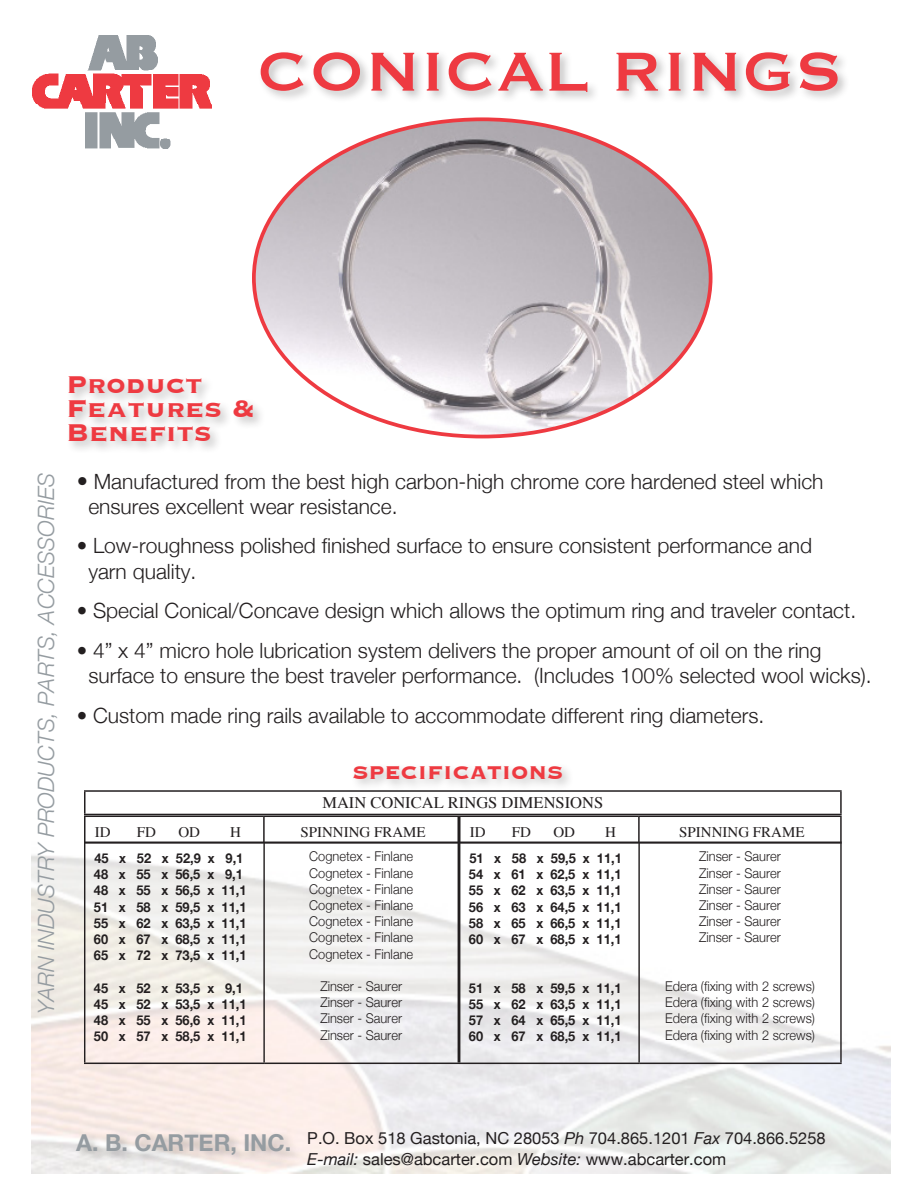
<style>
.page{position:relative;width:918px;height:1188px;background:#fff}
.page>*{position:absolute;margin:0;border:0;box-sizing:border-box;transform-origin:0 0}
.t1{font:72px "Copperplate";color:#ee3a41}
.t2{font:700 31.5px "Copperplate";color:#ee3a41}
.t3{font:700 24px "Copperplate";color:#ee3a41}
.t4{font:700 23.25px "Helvetica Neue";color:#959ca1}
.t5{font:italic 300 22.5px "Helvetica Neue";color:#959ca1}
.t6{font:300 21px "Helvetica Neue";color:#231f20}
.t7{font:16.5px "Helvetica Neue";color:#231f20}
.t8{font:16.5px "Times";color:#231f20}
.t9{font:15px "Times";color:#231f20}
.t10{font:300 13.5px "Helvetica Neue";color:#231f20;scale:.95 1}
.t11{font:700 13.5px "Helvetica Neue";color:#231f20;scale:.95 1}
.s1{font-size:22.5px}
.s2{font-style:italic}
</style>
<div class="page">
<img style="left:32px;top:35px;width:859px;height:1139px">
<div style="left:257px;top:49px;width:593px;height:55px;background:#231f20;opacity:.26"></div>
<img style="left:33px;top:36px;width:179px;height:112px">
<div style="left:65px;top:373px;width:199px;height:81px;background:#231f20;opacity:.26"></div>
<div style="left:73px;top:1130px;width:228px;height:36px;background:#231f20;opacity:.26"></div>
<img style="left:254px;top:119px;width:457px;height:318px">
<hr style="left:84px;top:1063px;width:180px;height:1px;background:#231f20">
<hr style="left:264px;top:1063px;width:195px;height:1px;background:#231f20">
<hr style="left:84px;top:843px;width:1px;height:220px;background:#231f20">
<hr style="left:263px;top:843px;width:2px;height:220px;background:#231f20">
<hr style="left:458px;top:843px;width:1px;height:220px;background:#231f20">
<hr style="left:84px;top:816px;width:180px;height:1px;background:#231f20">
<hr style="left:84px;top:817px;width:2px;height:25px;background:#231f20">
<hr style="left:264px;top:816px;width:195px;height:1px;background:#231f20">
<hr style="left:263px;top:817px;width:2px;height:25px;background:#231f20">
<hr style="left:84px;top:842px;width:180px;height:2px;background:#231f20">
<hr style="left:264px;top:842px;width:195px;height:2px;background:#231f20">
<hr style="left:84px;top:790px;width:758px;height:2px;background:#231f20">
<hr style="left:84px;top:792px;width:2px;height:22px;background:#231f20">
<hr style="left:840px;top:792px;width:2px;height:22px;background:#231f20">
<hr style="left:84px;top:814px;width:758px;height:1px;background:#231f20">
<div style="left:350px;top:762px;width:223px;height:29px;background:#231f20;opacity:.26"></div>
<hr style="left:459px;top:1063px;width:180px;height:1px;background:#231f20">
<hr style="left:639px;top:1063px;width:203px;height:1px;background:#231f20">
<hr style="left:459px;top:843px;width:1px;height:220px;background:#231f20">
<hr style="left:638px;top:843px;width:2px;height:220px;background:#231f20">
<hr style="left:840px;top:843px;width:2px;height:220px;background:#231f20">
<hr style="left:459px;top:816px;width:180px;height:1px;background:#231f20">
<svg style="left:458px;top:817px;width:2px;height:25px"></svg>
<hr style="left:639px;top:816px;width:203px;height:1px;background:#231f20">
<hr style="left:638px;top:817px;width:2px;height:25px;background:#231f20">
<hr style="left:840px;top:817px;width:2px;height:25px;background:#231f20">
<hr style="left:459px;top:842px;width:180px;height:2px;background:#231f20">
<hr style="left:639px;top:842px;width:203px;height:2px;background:#231f20">
<p class="t1" style="left:257px;top:25px;width:587px">CONICAL RINGS</p>
<p class="t2" style="left:66px;top:364px;width:138px">Product</p>
<p class="t2" style="left:66px;top:388px;width:190px">Features &amp;</p>
<p class="t2" style="left:66px;top:412px;width:147px">Benefits</p>
<p class="t5" style="left:33px;top:1014px;width:542px;rotate:-90deg">YARN INDUSTRY PRODUCTS, PARTS, ACCESSORIES</p>
<p class="t6" style="left:77px;top:468px;width:748px"><span class="s1">•</span> Manufactured from the best high carbon-high chrome core hardened steel which</p>
<p class="t6" style="left:88px;top:494px;width:311px">ensures excellent wear resistance.</p>
<p class="t6" style="left:77px;top:533px;width:737px">• Low-roughness polished finished surface to ensure consistent performance and</p>
<p class="t6" style="left:88px;top:558px;width:110px">yarn quality.</p>
<p class="t6" style="left:77px;top:598px;width:781px">• Special Conical/Concave design which allows the optimum ring and traveler contact.</p>
<p class="t6" style="left:77px;top:638px;width:746px">• 4” x 4” micro hole lubrication system delivers the proper amount of oil on the ring</p>
<p class="t6" style="left:88px;top:663px;width:785px">surface to ensure the best traveler performance. (Includes 100% selected wool wicks).</p>
<p class="t6" style="left:77px;top:702px;width:689px">• Custom made ring rails available to accommodate different ring diameters.</p>
<p class="t3" style="left:352px;top:757px;width:212px">SPECIFICATIONS</p>
<p class="t8" style="left:322px;top:794px;width:282px">MAIN CONICAL RINGS DIMENSIONS</p>
<p class="t9" style="left:95px;top:823px;width:17px">ID</p>
<p class="t9" style="left:137px;top:823px;width:21px">FD</p>
<p class="t9" style="left:178px;top:823px;width:23px">OD</p>
<p class="t9" style="left:230px;top:823px;width:12px">H</p>
<p class="t9" style="left:300px;top:823px;width:127px">SPINNING FRAME</p>
<p class="t11" style="left:94px;top:850px;width:158px">45 x 52 x 52,9 x 9,1</p>
<p class="t11" style="left:94px;top:866px;width:158px">48 x 55 x 56,5 x 9,1</p>
<p class="t11" style="left:94px;top:882px;width:162px">48 x 55 x 56,5 x 11,1</p>
<p class="t11" style="left:94px;top:898px;width:162px">51 x 58 x 59,5 x 11,1</p>
<p class="t11" style="left:94px;top:915px;width:162px">55 x 62 x 63,5 x 11,1</p>
<p class="t11" style="left:94px;top:931px;width:162px">60 x 67 x 68,5 x 11,1</p>
<p class="t11" style="left:94px;top:947px;width:162px">65 x 72 x 73,5 x 11,1</p>
<p class="t11" style="left:94px;top:979px;width:158px">45 x 52 x 53,5 x 9,1</p>
<p class="t11" style="left:94px;top:996px;width:162px">45 x 52 x 53,5 x 11,1</p>
<p class="t11" style="left:94px;top:1012px;width:162px">48 x 55 x 56,6 x 11,1</p>
<p class="t11" style="left:94px;top:1028px;width:162px">50 x 57 x 58,5 x 11,1</p>
<p class="t10" style="left:309px;top:848px;width:111px">Cognetex - Finlane</p>
<p class="t10" style="left:309px;top:864px;width:111px">Cognetex - Finlane</p>
<p class="t10" style="left:309px;top:881px;width:111px">Cognetex - Finlane</p>
<p class="t10" style="left:309px;top:897px;width:111px">Cognetex - Finlane</p>
<p class="t10" style="left:309px;top:913px;width:111px">Cognetex - Finlane</p>
<p class="t10" style="left:309px;top:929px;width:111px">Cognetex - Finlane</p>
<p class="t10" style="left:309px;top:945px;width:111px">Cognetex - Finlane</p>
<p class="t10" style="left:320px;top:978px;width:88px">Zinser - Saurer</p>
<p class="t10" style="left:320px;top:994px;width:88px">Zinser - Saurer</p>
<p class="t10" style="left:320px;top:1010px;width:88px">Zinser - Saurer</p>
<p class="t10" style="left:320px;top:1026px;width:88px">Zinser - Saurer</p>
<p class="t9" style="left:470px;top:823px;width:17px">ID</p>
<p class="t9" style="left:512px;top:823px;width:21px">FD</p>
<p class="t9" style="left:553px;top:823px;width:23px">OD</p>
<p class="t9" style="left:605px;top:823px;width:12px">H</p>
<p class="t9" style="left:679px;top:823px;width:127px">SPINNING FRAME</p>
<p class="t11" style="left:469px;top:850px;width:162px">51 x 58 x 59,5 x 11,1</p>
<p class="t11" style="left:469px;top:866px;width:162px">54 x 61 x 62,5 x 11,1</p>
<p class="t11" style="left:469px;top:882px;width:162px">55 x 62 x 63,5 x 11,1</p>
<p class="t11" style="left:469px;top:898px;width:162px">56 x 63 x 64,5 x 11,1</p>
<p class="t11" style="left:469px;top:915px;width:162px">58 x 65 x 66,5 x 11,1</p>
<p class="t11" style="left:469px;top:931px;width:162px">60 x 67 x 68,5 x 11,1</p>
<p class="t11" style="left:469px;top:979px;width:162px">51 x 58 x 59,5 x 11,1</p>
<p class="t11" style="left:469px;top:996px;width:162px">55 x 62 x 63,5 x 11,1</p>
<p class="t11" style="left:469px;top:1012px;width:162px">57 x 64 x 65,5 x 11,1</p>
<p class="t11" style="left:469px;top:1028px;width:162px">60 x 67 x 68,5 x 11,1</p>
<p class="t10" style="left:699px;top:848px;width:88px">Zinser - Saurer</p>
<p class="t10" style="left:699px;top:864px;width:88px">Zinser - Saurer</p>
<p class="t10" style="left:699px;top:881px;width:88px">Zinser - Saurer</p>
<p class="t10" style="left:699px;top:897px;width:88px">Zinser - Saurer</p>
<p class="t10" style="left:699px;top:913px;width:88px">Zinser - Saurer</p>
<p class="t10" style="left:699px;top:929px;width:88px">Zinser - Saurer</p>
<p class="t10" style="left:665px;top:978px;width:159px">Edera (fixing with 2 screws)</p>
<p class="t10" style="left:665px;top:994px;width:159px">Edera (fixing with 2 screws)</p>
<p class="t10" style="left:665px;top:1010px;width:159px">Edera (fixing with 2 screws)</p>
<p class="t10" style="left:665px;top:1026px;width:159px">Edera (fixing with 2 screws)</p>
<p class="t4" style="left:76px;top:1128px;width:216px">A. B. CARTER, INC.</p>
<p class="t7" style="left:307px;top:1128px;width:520px">P.O. Box 518 Gastonia, NC 28053 <span class="s2">Ph</span> 704.865.1201 <span class="s2">Fax</span> 704.866.5258</p>
<p class="t7" style="left:307px;top:1149px;width:420px"><span class="s2">E-mail:</span> sales@abcarter.com <span class="s2">Website:</span> www.abcarter.com</p>
</div>
